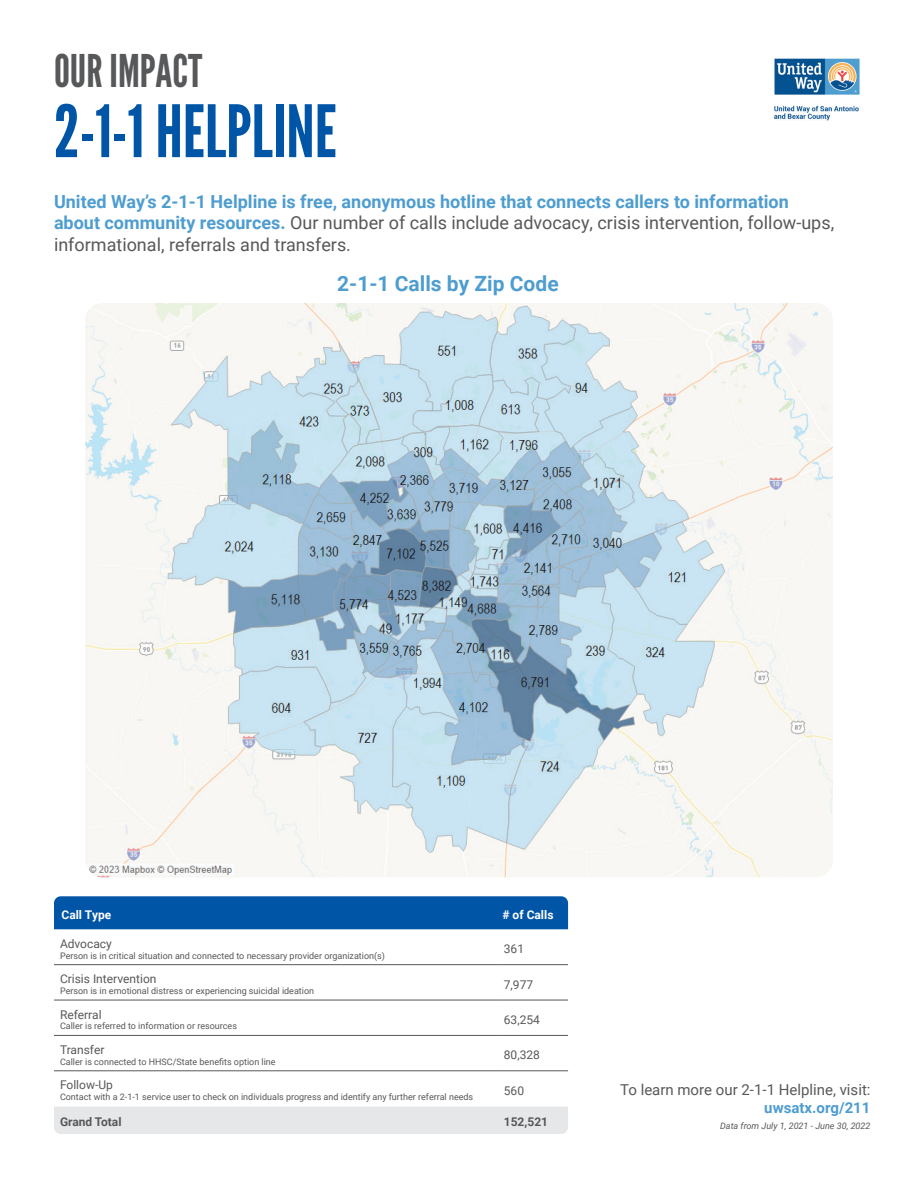
<style>
.page{position:relative;width:918px;height:1188px;background:#fff}
.page>*{position:absolute;margin:0;border:0;box-sizing:border-box;transform-origin:0 0}
.t1{font:72px "League Gothic";color:#0155a7}
.t2{font:45px "League Gothic";color:#57585a}
.t3{font:700 21px "Roboto";color:#4e9dd0}
.t4{font:700 18px/21.6px "Roboto";color:#4e9dd0}
.t5{font:15px "Roboto";color:#57585a}
.t6{font:700 15px "Roboto";color:#4e9dd0}
.t7{font:12px "Roboto";color:#57585a}
.t8{font:700 12px "Roboto";color:#57585a}
.t9{font:700 12px "Roboto";color:#fff}
.t10{font:9px "Roboto";color:#57585a}
.t11{font:italic 9px "Roboto";color:#57585a}
.s1{font-weight:400;color:#57585a}
</style>
<div class="page">
<div style="left:54px;top:1106px;width:514px;height:28px;background:#e6e7e9"></div>
<div style="left:54px;top:896px;width:514px;height:33px;background:#0155a7"></div>
<img style="left:774px;top:58px;width:86px;height:63px">
<img style="left:85px;top:303px;width:748px;height:574px">
<svg style="left:54px;top:965px;width:514px;height:35px"></svg>
<svg style="left:54px;top:1034px;width:514px;height:38px"></svg>
<svg style="left:54px;top:1036px;width:514px;height:34px"></svg>
<hr style="left:54px;top:964px;width:444px;height:1px;background:#57585a">
<hr style="left:498px;top:964px;width:70px;height:1px;background:#57585a">
<hr style="left:54px;top:1000px;width:444px;height:1px;background:#57585a">
<hr style="left:498px;top:1000px;width:70px;height:1px;background:#57585a">
<hr style="left:54px;top:1035px;width:444px;height:1px;background:#57585a">
<hr style="left:498px;top:1035px;width:70px;height:1px;background:#57585a">
<hr style="left:54px;top:1070px;width:444px;height:1px;background:#57585a">
<hr style="left:498px;top:1070px;width:70px;height:1px;background:#57585a">
<h2 class="t2" style="left:54px;top:44px;width:150px">OUR IMPACT</h2>
<h1 class="t1" style="left:54px;top:89px;width:284px">2-1-1 HELPLINE</h1>
<p class="t4" style="left:54px;top:190px;width:782px">United Way’s 2-1-1 Helpline is free, anonymous hotline that connects callers to information about community resources. <span class="s1">Our number of calls include advocacy, crisis intervention, follow-ups, informational, referrals and transfers.</span></p>
<h3 class="t3" style="left:337px;top:269px;width:223px">2-1-1 Calls by Zip Code</h3>
<h3 class="t9" style="left:62px;top:906px;width:51px">Call Type</h3>
<h3 class="t9" style="left:502px;top:906px;width:53px"># of Calls</h3>
<h3 class="t7" style="left:60px;top:935px;width:53px">Advocacy</h3>
<p class="t10" style="left:60px;top:949px;width:327px">Person is in critical situation and connected to necessary provider organization(s)</p>
<h3 class="t7" style="left:504px;top:941px;width:22px">361</h3>
<h3 class="t7" style="left:60px;top:971px;width:98px">Crisis Intervention</h3>
<p class="t10" style="left:60px;top:985px;width:256px">Person is in emotional distress or experiencing suicidal ideation</p>
<h3 class="t7" style="left:504px;top:976px;width:31px">7,977</h3>
<h3 class="t7" style="left:60px;top:1006px;width:43px">Referral</h3>
<p class="t10" style="left:60px;top:1020px;width:179px">Caller is referred to information or resources</p>
<h3 class="t7" style="left:504px;top:1011px;width:38px">63,254</h3>
<h3 class="t7" style="left:60px;top:1041px;width:46px">Transfer</h3>
<p class="t10" style="left:60px;top:1055px;width:217px">Caller is connected to HHSC/State benefits option line</p>
<h3 class="t7" style="left:504px;top:1047px;width:38px">80,328</h3>
<h3 class="t7" style="left:60px;top:1077px;width:54px">Follow-Up</h3>
<p class="t10" style="left:60px;top:1091px;width:415px">Contact with a 2-1-1 service user to check on individuals progress and identify any further referral needs</p>
<h3 class="t7" style="left:504px;top:1082px;width:22px">560</h3>
<h3 class="t8" style="left:60px;top:1114px;width:63px">Grand Total</h3>
<h3 class="t8" style="left:504px;top:1114px;width:46px">152,521</h3>
<h3 class="t5" style="left:620px;top:1079px;width:252px">To learn more our 2-1-1 Helpline, visit:</h3>
<h3 class="t6" style="left:764px;top:1097px;width:108px">uwsatx.org/211</h3>
<p class="t11" style="left:720px;top:1120px;width:152px">Data from July 1, 2021 - June 30, 2022</p>
</div>
